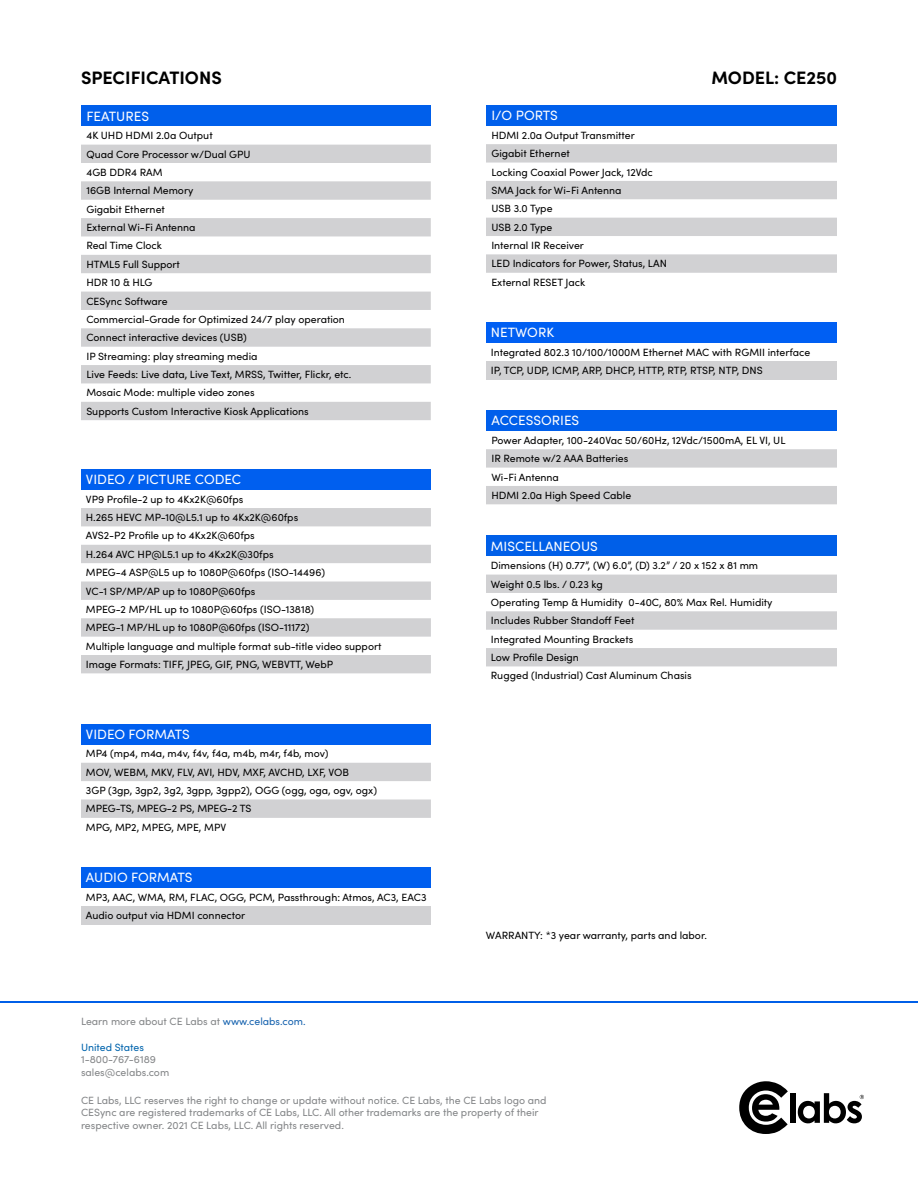
<style>
.page{position:relative;width:918px;height:1188px;background:#fff}
.page>*{position:absolute;margin:0;border:0;box-sizing:border-box;transform-origin:0 0}
.t1{font:700 18px "Sofia Pro";color:#000}
.t2{font:13.5px "Sofia Pro";color:#fff}
.t3{font:10.5px/18.3px "Sofia Pro";color:#000}
.t4{font:10.5px/12.6px "Sofia Pro";color:#848688}
.t5{font:10.5px "Sofia Pro";letter-spacing:-.005em;color:#0064ad}
.s1{color:#1763af}
</style>
<div class="page">
<svg style="left:739px;top:1081px;width:49px;height:53px"></svg>
<div style="left:790px;top:1093px;width:6px;height:30px;background:#000"></div>
<svg style="left:798px;top:1093px;width:66px;height:30px"></svg>
<hr style="left:0;top:1001px;width:918px;height:2px;background:#005fe8">
<div style="left:486px;top:322px;width:351px;height:21px;background:#005ff3"></div>
<div style="left:486px;top:361px;width:351px;height:18px;background:#d1d1d3"></div>
<div style="left:81px;top:867px;width:350px;height:21px;background:#005fef"></div>
<div style="left:81px;top:906px;width:350px;height:18px;background:#d1d1d3"></div>
<div style="left:486px;top:410px;width:351px;height:21px;background:#005feb"></div>
<svg style="left:486px;top:449px;width:351px;height:55px"></svg>
<div style="left:486px;top:536px;width:351px;height:20px;background:#005fe8"></div>
<svg style="left:486px;top:575px;width:351px;height:91px"></svg>
<div style="left:486px;top:105px;width:351px;height:21px;background:#005feb"></div>
<svg style="left:486px;top:144px;width:351px;height:129px;fill:#d1d1d3"></svg>
<div style="left:81px;top:106px;width:350px;height:20px;background:#005feb"></div>
<svg style="left:81px;top:145px;width:350px;height:275px;fill:#d1d1d3"></svg>
<div style="left:81px;top:470px;width:350px;height:20px;background:#005fef"></div>
<svg style="left:81px;top:508px;width:350px;height:165px;fill:#d1d1d3"></svg>
<div style="left:81px;top:724px;width:350px;height:20px;background:#005fef"></div>
<svg style="left:81px;top:763px;width:350px;height:55px"></svg>
<h1 class="t1" style="left:81px;top:63px;width:142px">SPECIFICATIONS</h1>
<h1 class="t1" style="left:711px;top:63px;width:127px">MODEL: CE250</h1>
<p class="t2" style="left:86px;top:106px;width:64px">FEATURES</p>
<p class="t3" style="left:86px;top:126px;width:266px">4K UHD HDMI 2.0a Output<br>Quad Core Processor w/Dual GPU<br>4GB DDR4 RAM<br>16GB Internal Memory<br>Gigabit Ethernet<br>External Wi-Fi Antenna<br>Real Time Clock<br>HTML5 Full Support<br>HDR 10 &amp; HLG<br>CESync Software<br>Commercial-Grade for Optimized 24/7 play operation<br>Connect interactive devices (USB)<br>IP Streaming: play streaming media<br>Live Feeds: Live data, Live Text, MRSS, Twitter, Flickr, etc.<br>Mosaic Mode: multiple video zones<br>Supports Custom Interactive Kiosk Applications</p>
<p class="t2" style="left:86px;top:470px;width:157px">VIDEO / PICTURE CODEC</p>
<p class="t3" style="left:86px;top:489px;width:297px">VP9 Profile-2 up to 4Kx2K@60fps<br>H.265 HEVC MP-10@L5.1 up to 4Kx2K@60fps<br>AVS2-P2 Profile up to 4Kx2K@60fps<br>H.264 AVC HP@L5.1 up to 4Kx2K@30fps<br>MPEG-4 ASP@L5 up to 1080P@60fps (ISO-14496)<br>VC-1 SP/MP/AP up to 1080P@60fps<br>MPEG-2 MP/HL up to 1080P@60fps (ISO-13818)<br>MPEG-1 MP/HL up to 1080P@60fps (ISO-11172)<br>Multiple language and multiple format sub-title video support Image Formats: TIFF, JPEG, GIF, PNG, WEBVTT, WebP</p>
<p class="t2" style="left:86px;top:724px;width:105px">VIDEO FORMATS</p>
<p class="t3" style="left:86px;top:744px;width:293px">MP4 (mp4, m4a, m4v, f4v, f4a, m4b, m4r, f4b, mov)<br>MOV, WEBM, MKV, FLV, AVI, HDV, MXF, AVCHD, LXF, VOB<br>3GP (3gp, 3gp2, 3g2, 3gpp, 3gpp2), OGG (ogg, oga, ogv, ogx)<br>MPEG-TS, MPEG-2 PS, MPEG-2 TS<br>MPG, MP2, MPEG, MPE, MPV</p>
<p class="t2" style="left:86px;top:868px;width:108px">AUDIO FORMATS</p>
<p class="t3" style="left:86px;top:887px;width:342px">MP3, AAC, WMA, RM, FLAC, OGG, PCM, Passthrough: Atmos, AC3, EAC3<br>Audio output via HDMI connector</p>
<p class="t4" style="left:81px;top:1014px;width:226px">Learn more about CE Labs at <span class="s1">www.celabs.com.</span></p>
<p class="t5" style="left:81px;top:1039px;width:64px">United States</p>
<p class="t4" style="left:81px;top:1053px;width:90px">1-800-767-6189 sales@celabs.com</p>
<p class="t2" style="left:491px;top:106px;width:68px">I/O PORTS</p>
<p class="t3" style="left:491px;top:125px;width:177px">HDMI 2.0a Output Transmitter<br>Gigabit Ethernet<br>Locking Coaxial Power Jack, 12Vdc<br>SMA Jack for Wi-Fi Antenna<br>USB 3.0 Type<br>USB 2.0 Type<br>Internal IR Receiver<br>LED Indicators for Power, Status, LAN<br>External RESET Jack</p>
<p class="t2" style="left:491px;top:323px;width:65px">NETWORK</p>
<p class="t3" style="left:491px;top:342px;width:321px">Integrated 802.3 10/100/1000M Ethernet MAC with RGMII interface<br>IP, TCP, UDP, ICMP, ARP, DHCP, HTTP, RTP, RTSP, NTP, DNS</p>
<p class="t2" style="left:491px;top:411px;width:89px">ACCESSORIES</p>
<p class="t3" style="left:491px;top:430px;width:296px">Power Adapter, 100-240Vac 50/60Hz, 12Vdc/1500mA, EL VI, UL<br>IR Remote w/2 AAA Batteries<br>Wi-Fi Antenna<br>HDMI 2.0a High Speed Cable</p>
<p class="t2" style="left:491px;top:536px;width:108px">MISCELLANEOUS</p>
<p class="t3" style="left:491px;top:556px;width:283px">Dimensions (H) 0.77”, (W) 6.0”, (D) 3.2” / 20 x 152 x 81 mm Weight 0.5 lbs. / 0.23 kg<br>Operating Temp &amp; Humidity 0-40C, 80% Max Rel. Humidity Includes Rubber Standoff Feet<br>Integrated Mounting Brackets<br>Low Profile Design<br>Rugged (Industrial) Cast Aluminum Chasis</p>
<p class="t3" style="left:486px;top:926px;width:222px">WARRANTY: *3 year warranty, parts and labor.</p>
<p class="t4" style="left:81px;top:1093px;width:467px">CE Labs, LLC reserves the right to change or update without notice. CE Labs, the CE Labs logo and<br>CESync are registered trademarks of CE Labs, LLC. All other trademarks are the property of their respective owner. 2021 CE Labs, LLC. All rights reserved.</p>
</div>
